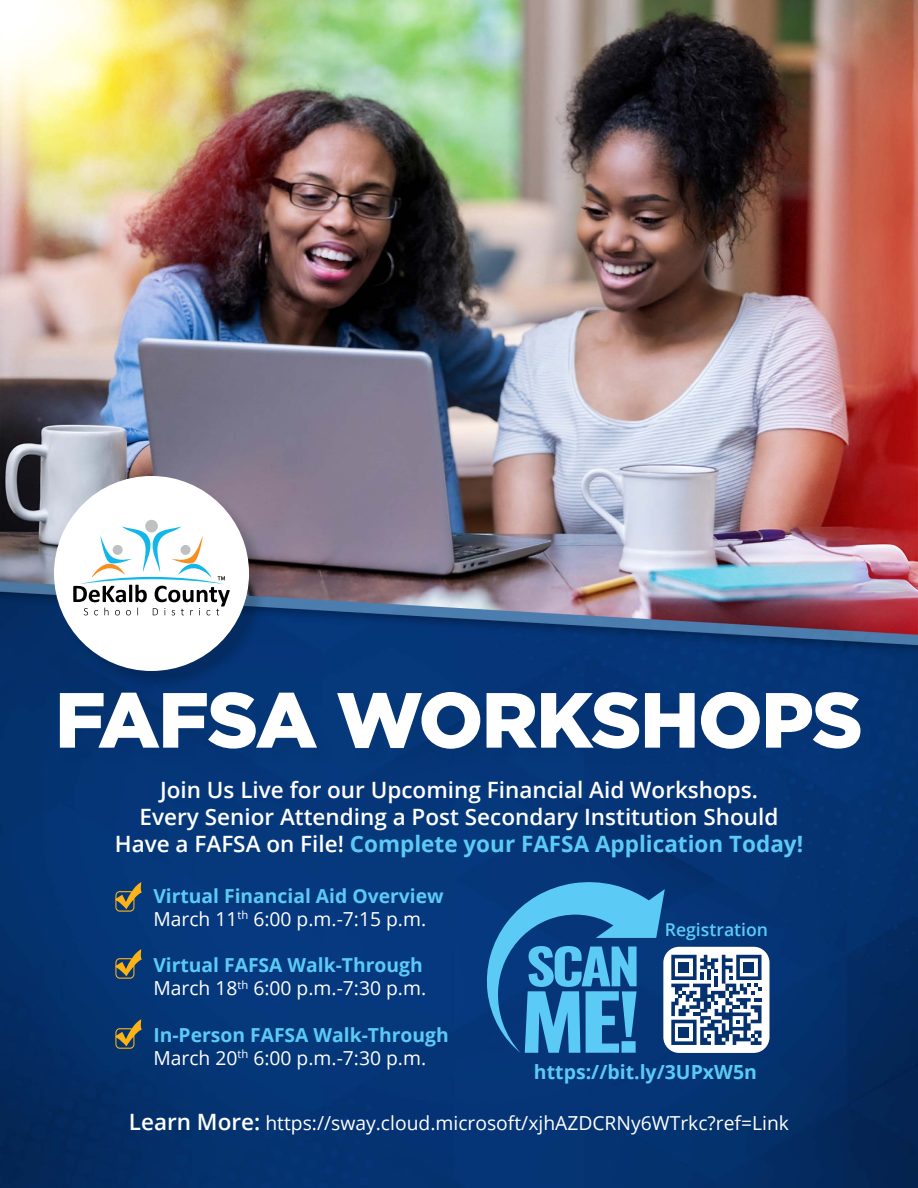
<style>
.page{position:relative;width:918px;height:1188px;background:#fff}
.page>*{position:absolute;margin:0;border:0;box-sizing:border-box;transform-origin:0 0}
.t1{font:900 78px "Gotham";letter-spacing:-.02em;color:#fff}
.t2{font:600 22.5px/27px "Open Sans";color:#fff;text-align:center}
.t3{font:700 19.5px "Open Sans";color:#5bcbf5}
.t4{font:700 19.35px/23.1px "Open Sans";color:#5bcbf5}
.t5{font:19.35px "Open Sans";color:#fff}
.t6{font:600 17.7px "Open Sans";color:#5bcbf5}
.s1{font-weight:700;color:#5bcbf5}
.s2{font-weight:400;color:#fff}
.s3{font-weight:600;font-size:22.5px}
</style>
<div class="page">
<img style="left:0;top:0;width:918px;height:1188px">
<div style="left:62px;top:694px;width:815px;height:72px;background:#053476"></div>
<svg style="left:115px;top:882px;width:27px;height:30px"></svg>
<svg style="left:115px;top:949px;width:27px;height:30px"></svg>
<svg style="left:115px;top:1019px;width:27px;height:30px"></svg>
<div style="left:663px;top:947px;width:107px;height:106px;background:#fff;border-radius:16px"></div>
<svg style="left:671px;top:955px;width:91px;height:90px"></svg>
<svg style="left:486px;top:881px;width:179px;height:172px;background:#2e7cb3"></svg>
<div style="left:56px;top:478px;width:212px;height:212px;background:#000;opacity:.18"></div>
<div style="left:54px;top:476px;width:195px;height:195px;background:#fff;border-radius:50%"></div>
<div style="left:145px;top:520px;width:13px;height:12px;background:#bec0c2;border-radius:50%"></div>
<svg style="left:73px;top:527px;width:157px;height:88px"></svg>
<h1 class="t1" style="left:55px;top:666px;width:809px">FAFSA WORKSHOPS</h1>
<p class="t2" style="left:115px;top:776px;width:690px">Join Us Live for our Upcoming Financial Aid Workshops.<br>Every Senior Attending a Post Secondary Institution Should<br>Have a FAFSA on File! <span class="s1">Complete your FAFSA Application Today!</span></p>
<p class="t4" style="left:153px;top:884px;width:292px">Virtual Financial Aid Overview<br><span class="s2">March 11</span><sup>th</sup> <span class="s2">6:00 p.m.-7:15 p.m.</span></p>
<p class="t4" style="left:153px;top:953px;width:274px">Virtual FAFSA Walk-Through<br><span class="s2">March 18</span><sup>th</sup> <span class="s2">6:00 p.m.-7:30 p.m.</span></p>
<p class="t4" style="left:153px;top:1023px;width:297px">In-Person FAFSA Walk-Through<br><span class="s2">March 20</span><sup>th</sup> <span class="s2">6:00 p.m.-7:30 p.m.</span></p>
<p class="t6" style="left:665px;top:917px;width:105px">Registration</p>
<p class="t3" style="left:534px;top:1058px;width:225px">https://bit.ly/3UPxW5n</p>
<p class="t5" style="left:129px;top:1110px;width:662px"><span class="s3">Learn More:</span> https://sway.cloud.microsoft/xjhAZDCRNy6WTrkc?ref=Link</p>
</div>
